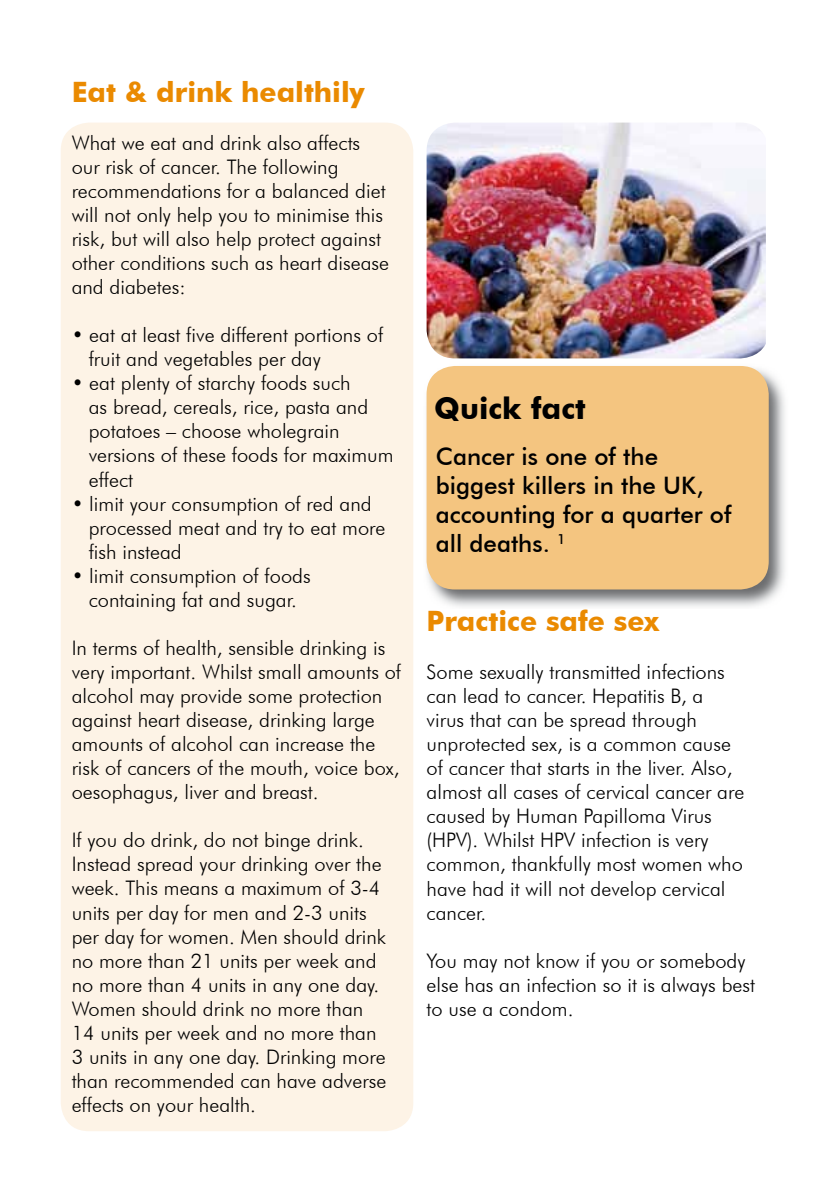
<style>
.page{position:relative;width:840px;height:1191px;background:#fff}
.page>*{position:absolute;margin:0;border:0;box-sizing:border-box;transform-origin:0 0}
.t1{font:700 30px "Futura BT";color:#000}
.t2{font:700 28px "Futura BT";color:#ea8a00}
.t3{font:500 24px/28.8px "Futura BT";color:#000}
.t4{font:300 20px/24px "Futura BT";color:#000}
</style>
<div class="page">
<img style="left:427px;top:366px;width:358px;height:241px">
<div style="left:426px;top:366px;width:342px;height:223px;background:#f4c580;border-radius:28px"></div>
<div style="left:61px;top:123px;width:352px;height:1008px;background:#fdf3e6;border-radius:28px"></div>
<img style="left:426px;top:123px;width:339px;height:235px">
<h2 class="t2" style="left:72px;top:75px;width:294px">Eat &amp; drink healthily</h2>
<p class="t4" style="left:72px;top:130px;width:319px">What we eat and drink also affects our risk of cancer. The following recommendations for a balanced diet will not only help you to minimise this risk, but will also help protect against other conditions such as heart disease and diabetes:</p>
<p class="t4" style="left:89px;top:323px;width:296px;text-indent:-17px">• eat at least five different portions of fruit and vegetables per day</p>
<p class="t4" style="left:89px;top:371px;width:306px;text-indent:-17px">• eat plenty of starchy foods such<br>as bread, cereals, rice, pasta and potatoes – choose wholegrain versions of these foods for maximum effect</p>
<p class="t4" style="left:89px;top:491px;width:298px;text-indent:-17px">• limit your consumption of red and processed meat and try to eat more fish instead</p>
<p class="t4" style="left:72px;top:563px;width:240px;text-align:center">• limit consumption of foods containing fat and sugar.</p>
<p class="t4" style="left:72px;top:635px;width:331px">In terms of health, sensible drinking is very important. Whilst small amounts of alcohol may provide some protection against heart disease, drinking large amounts of alcohol can increase the risk of cancers of the mouth, voice box, oesophagus, liver and breast.</p>
<p class="t4" style="left:72px;top:828px;width:316px">If you do drink, do not binge drink.<br>Instead spread your drinking over the week. This means a maximum of 3-4 units per day for men and 2-3 units per day for women. Men should drink no more than 21 units per week and no more than 4 units in any one day.<br>Women should drink no more than<br>14 units per week and no more than<br>3 units in any one day. Drinking more than recommended can have adverse effects on your health.</p>
<h1 class="t1" style="left:434px;top:390px;width:153px">Quick fact</h1>
<p class="t3" style="left:435px;top:442px;width:297px">Cancer is one of the biggest killers in the UK, accounting for a quarter of all deaths. <sup>1</sup></p>
<h2 class="t2" style="left:426px;top:604px;width:234px">Practice safe sex</h2>
<p class="t4" style="left:426px;top:660px;width:319px">Some sexually transmitted infections can lead to cancer. Hepatitis B, a virus that can be spread through unprotected sex, is a common cause of cancer that starts in the liver. Also, almost all cases of cervical cancer are caused by Human Papilloma Virus (HPV). Whilst HPV infection is very common, thankfully most women who have had it will not develop cervical cancer.</p>
<p class="t4" style="left:426px;top:948px;width:330px">You may not know if you or somebody else has an infection so it is always best to use a condom.</p>
</div>
